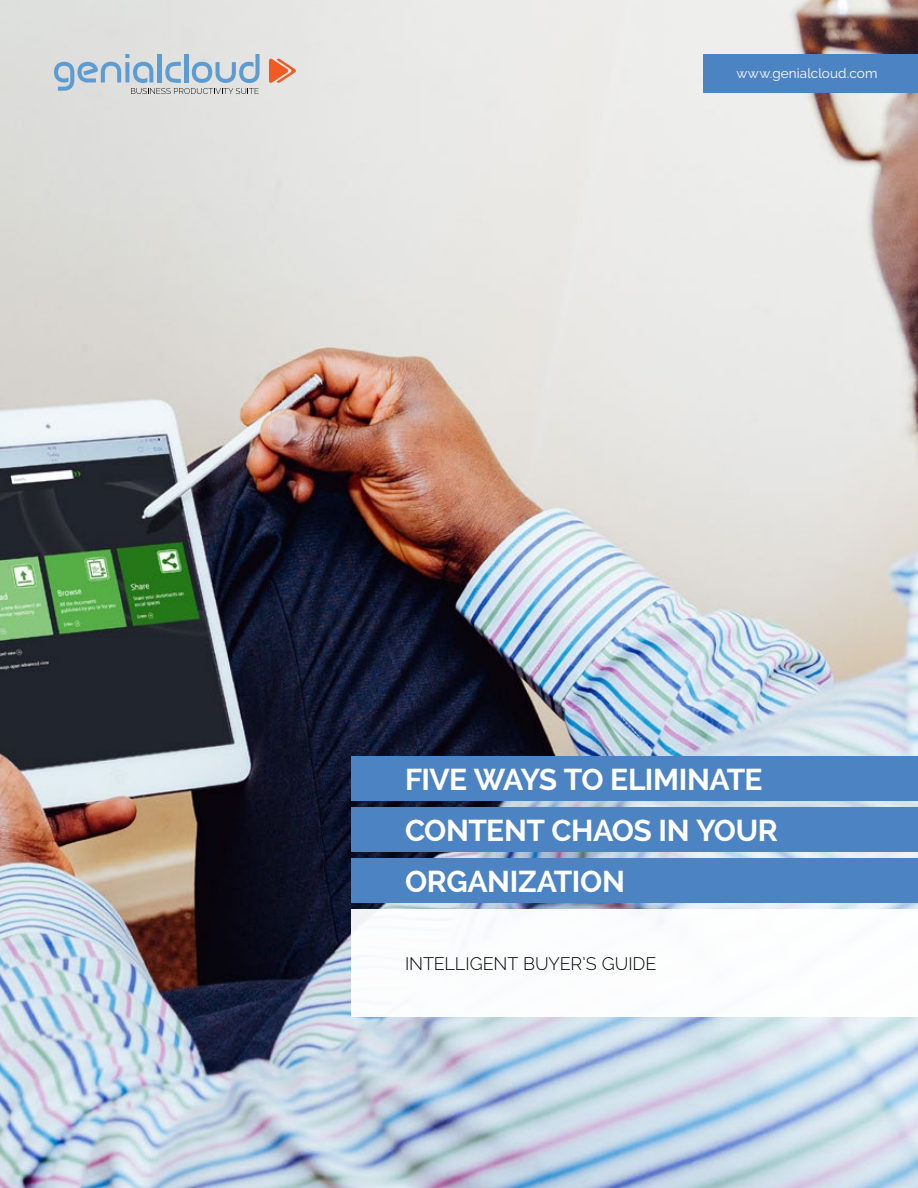
<style>
.page{position:relative;width:918px;height:1188px;background:#fff}
.page>*{position:absolute;margin:0;border:0;box-sizing:border-box;transform-origin:0 0}
.t1{font:700 30px/51px "Raleway";letter-spacing:-.02em;color:#fff}
.t2{font:300 18px "Raleway";letter-spacing:-.005em;color:#000}
.t3{font:13.5px "Raleway";letter-spacing:.01em;color:#fff}
</style>
<div class="page">
<img style="left:0;top:0;width:918px;height:1188px">
<div style="left:351px;top:909px;width:567px;height:108px;background:#fff"></div>
<div style="left:351px;top:807px;width:567px;height:44px;background:#4c83c3"></div>
<div style="left:351px;top:756px;width:567px;height:44px;background:#4c83c3"></div>
<div style="left:351px;top:858px;width:567px;height:44px;background:#4c83c3"></div>
<div style="left:704px;top:54px;width:214px;height:39px;background:#4c83c3"></div>
<svg style="left:54px;top:54px;width:206px;height:40px;background:#b9c9d6"></svg>
<svg style="left:269px;top:58px;width:27px;height:25px"></svg>
<p class="t3" style="left:737px;top:65px;width:142px">www.genialcloud.com</p>
<p class="t1" style="left:405px;top:754px;width:375px">FIVE WAYS TO ELIMINATE<br>CONTENT CHAOS IN YOUR<br>ORGANIZATION</p>
<p class="t2" style="left:405px;top:953px;width:253px">INTELLIGENT BUYER’S GUIDE</p>
</div>
